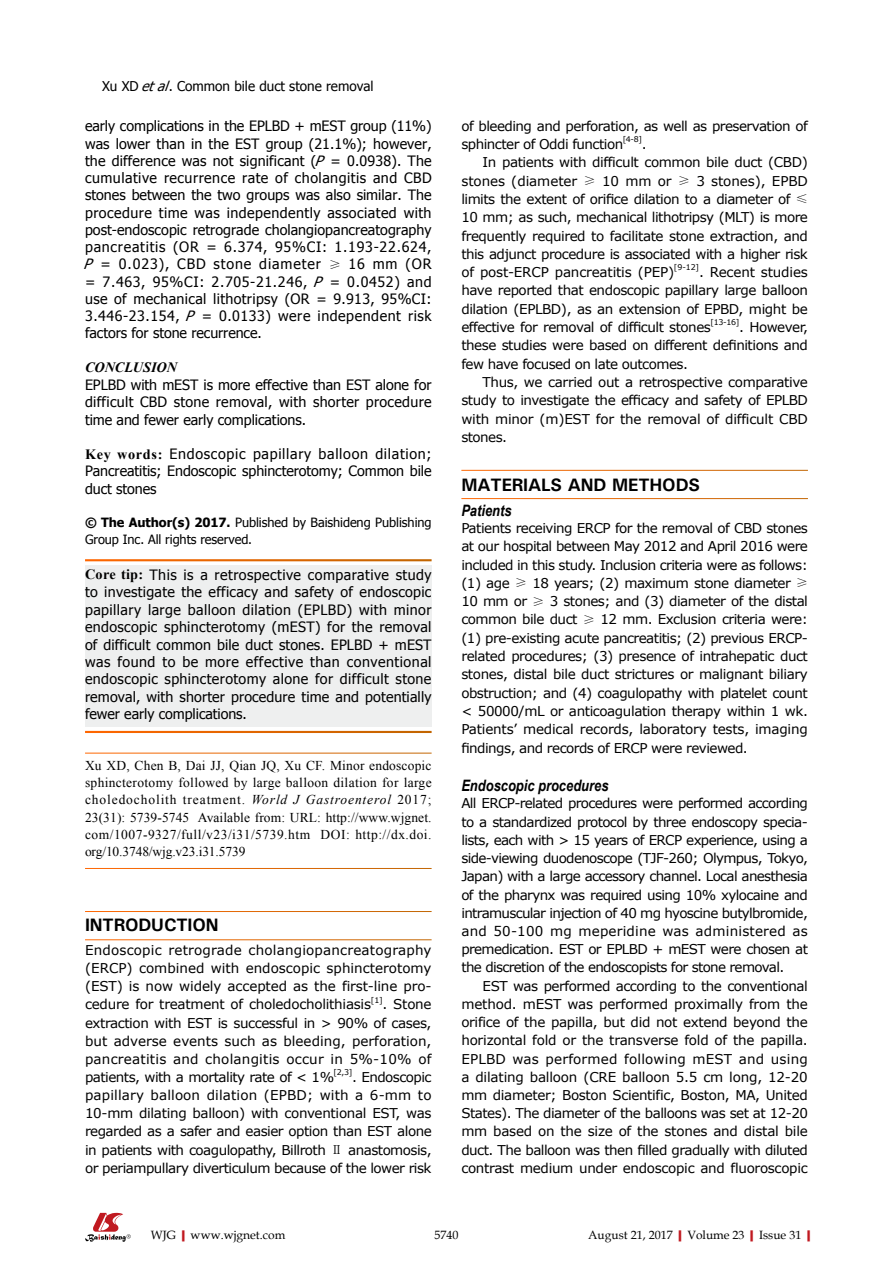
<style>
.page{position:relative;width:893px;height:1263px;background:#fff}
.page>*{position:absolute;margin:0;border:0;box-sizing:border-box;transform-origin:0 0}
.t1{font:700 18px "Univers";letter-spacing:-.01em;color:#000}
.t2{font:italic 700 15.75px "Arial Narrow";color:#000}
.t3{font:14.25px/17.2px "Tahoma";letter-spacing:-.005em;color:#000;text-align:justify}
.t4{font:13.5px/18.3px "Verdana";letter-spacing:-.035em;color:#000;text-align:justify}
.t5{font:13.5px/17.2px "Times New Roman";letter-spacing:.035em;color:#000;text-align:justify}
.t6{font:13.5px "Verdana";letter-spacing:-.015em;color:#000}
.t7{font:13.5px/18.1px "Verdana";color:#000}
.t8{font:13.5px "Verdana";letter-spacing:.015em;color:#000}
.t9{font:13.5px "Verdana";letter-spacing:-.005em;color:#000}
.t10{font:13.5px "Tahoma";color:#000}
.t11{font:12.75px/17.2px "Tahoma";letter-spacing:-.005em;color:#000}
.t12{font:12px "Book Antiqua";color:#000}
.t13{font:7.8px "Verdana";color:#000}
.s1{font-style:italic}
.s2{font-family:"Sim Sun";font-size:12px}
.s3{font-family:"Times New Roman";font-weight:700;font-style:italic}
.s4{font-family:"Times New Roman";font-weight:700}
.s5{font-weight:700}
.s6{font-family:"Koz Min Pro";font-size:12px}
.s7{font-weight:700;color:#c01920}
</style>
<div class="page">
<div style="left:85px;top:566px;width:347px;height:161px;background:#eeefef"></div>
<svg style="left:85px;top:1213px;width:46px;height:29px"></svg>
<p class="t10" style="left:102px;top:77px;width:273px">Xu XD <span class="s1">etal</span>. Common bile duct stone removal</p>
<p class="t3" style="left:83px;top:117px;width:350px">early complications in the EPLBD + mEST group (11%) was lower than in the EST group (21.1%); however, the difference was not significant (<span class="s1">P</span> = 0.0938). The cumulative recurrence rate of cholangitis and CBD stones between the two groups was also similar. The procedure time was independently associated with post-endoscopic retrograde cholangiopancreatography pancreatitis (OR = 6.374, 95%CI: 1.193-22.624, <span class="s1">P</span> = 0.023), CBD stone diameter <span class="s2">≥</span> 16 mm (OR = 7.463, 95%CI: 2.705-21.246, <span class="s1">P</span> = 0.0452) and use of mechanical lithotripsy (OR = 9.913, 95%CI:<br>3.446-23.154, <span class="s1">P</span> = 0.0133) were independent risk factors for stone recurrence.</p>
<p class="t3" style="left:85px;top:358px;width:348px;text-align:left"><span class="s3">CONCLUSION<br></span>EPLBD with mEST is more effective than EST alone for difficult CBD stone removal, with shorter procedure time and fewer early complications.</p>
<p class="t3" style="left:85px;top:445px;width:348px"><span class="s4">Key words:</span> Endoscopic papillary balloon dilation; Pancreatitis; Endoscopic sphincterotomy; Common bile duct stones</p>
<p class="t11" style="left:85px;top:513px;width:348px"><span class="s5">© The Author(s) 2017.</span> Published by Baishideng Publishing<br>Group Inc. All rights reserved.</p>
<p class="t3" style="left:85px;top:565px;width:348px"><span class="s4">Core tip:</span> This is a retrospective comparative study to investigate the efficacy and safety of endoscopic papillary large balloon dilation (EPLBD) with minor endoscopic sphincterotomy (mEST) for the removal of difficult common bile duct stones. EPLBD + mEST was found to be more effective than conventional endoscopic sphincterotomy alone for difficult stone removal, with shorter procedure time and potentially fewer early complications.</p>
<p class="t5" style="left:85px;top:757px;width:348px">Xu XD, Chen B, Dai JJ, Qian JQ, Xu CF. Minor endoscopic sphincterotomy followed by large balloon dilation for large choledocholith treatment. <span class="s1">World J Gastroenterol</span> 2017; 23(31): 5739-5745 Available from: URL: http://www.wjgnet. com/1007-9327/full/v23/i31/5739.htm DOI: http://dx.doi. org/10.3748/wjg.v23.i31.5739</p>
<p class="t1" style="left:85px;top:914px;width:135px">INTRODUCTION</p>
<p class="t7" style="left:85px;top:941px;width:348px">Endoscopic retrograde cholangiopancreatography (ERCP) combined with endoscopic sphincterotomy (EST) is now widely accepted as the first-line pro&shy;cedure for treatment of choledocholithiasis</p>
<p class="t13" style="left:371px;top:994px;width:13px">[1]</p>
<p class="t4" style="left:85px;top:995px;width:348px;text-indent:298px">. Stone extraction with EST is successful in &gt; 90% of cases, but adverse events such as bleeding, perforation, pancreatitis and cholangitis occur in 5%-10% of patients, with a mortality rate of &lt; 1%</p>
<p class="t13" style="left:334px;top:1067px;width:20px">[2,3]</p>
<p class="t4" style="left:85px;top:1068px;width:348px;text-indent:267px">. Endoscopic papillary balloon dilation (EPBD; with a 6-mm to 10-mm dilating balloon) with conventional EST, was regarded as a safer and easier option than EST alone in patients with coagulopathy, Billroth <span class="s6">Ⅱ</span> anastomosis, or periampullary diverticulum because of the lower risk</p>
<p class="t4" style="left:461px;top:117px;width:348px">of bleeding and perforation, as well as preservation of sphincter of Oddi function</p>
<p class="t13" style="left:623px;top:134px;width:21px">[4-8]</p>
<p class="t4" style="left:642px;top:135px;width:6px">.</p>
<p class="t4" style="left:483px;top:153px;width:327px">In patients with difficult common bile duct (CBD)</p>
<p class="t9" style="left:461px;top:171px;width:348px">stones (diameter <span class="s2">≥</span> 10 mm or <span class="s2">≥</span> 3 stones), EPBD</p>
<p class="t4" style="left:461px;top:190px;width:348px">limits the extent of orifice dilation to a diameter of <span class="s2">≤</span></p>
<p class="t4" style="left:461px;top:208px;width:348px">10 mm; as such, mechanical lithotripsy (MLT) is more</p>
<p class="t4" style="left:461px;top:226px;width:348px">frequently required to facilitate stone extraction, and</p>
<p class="t4" style="left:461px;top:245px;width:348px">this adjunct procedure is associated with a higher risk</p>
<p class="t6" style="left:461px;top:263px;width:214px">of post-ERCP pancreatitis (PEP)</p>
<p class="t13" style="left:674px;top:262px;width:27px">[9-12]</p>
<p class="t4" style="left:461px;top:263px;width:348px;text-indent:238px">. Recent studies have reported that endoscopic papillary large balloon dilation (EPLBD), as an extension of EPBD, might be effective for removal of difficult stones</p>
<p class="t13" style="left:710px;top:317px;width:30px">[13-16]</p>
<p class="t4" style="left:739px;top:318px;width:70px">. However,</p>
<p class="t4" style="left:461px;top:336px;width:348px">these studies were based on different definitions and</p>
<p class="t4" style="left:461px;top:354px;width:228px">few have focused on late outcomes.</p>
<p class="t4" style="left:483px;top:373px;width:327px">Thus, we carried out a retrospective comparative</p>
<p class="t4" style="left:461px;top:391px;width:348px">study to investigate the efficacy and safety of EPLBD</p>
<p class="t6" style="left:461px;top:409px;width:348px">with minor (m)EST for the removal of difficult CBD</p>
<p class="t4" style="left:461px;top:428px;width:47px">stones.</p>
<p class="t1" style="left:461px;top:473px;width:240px">MATERIALS AND METHODS</p>
<p class="t2" style="left:461px;top:499px;width:52px">Patients</p>
<p class="t4" style="left:461px;top:519px;width:348px">Patients receiving ERCP for the removal of CBD stones at our hospital between May 2012 and April 2016 were included in this study. Inclusion criteria were as follows: (1) age <span class="s2">≥</span> 18 years; (2) maximum stone diameter <span class="s2">≥ </span>10 mm or <span class="s2">≥</span> 3 stones; and (3) diameter of the distal common bile duct <span class="s2">≥</span> 12 mm. Exclusion criteria were: (1) pre-existing acute pancreatitis; (2) previous ERCP&shy;related procedures; (3) presence of intrahepatic duct stones, distal bile duct strictures or malignant biliary obstruction; and (4) coagulopathy with platelet count &lt; 50000/mL or anticoagulation therapy within 1 wk.<br>Patients’ medical records, laboratory tests, imaging findings, and records of ERCP were reviewed.</p>
<p class="t2" style="left:461px;top:774px;width:149px">Endoscopic procedures</p>
<p class="t4" style="left:461px;top:794px;width:348px">All ERCP-related procedures were performed according</p>
<p class="t4" style="left:461px;top:812px;width:346px">to a standardized protocol by three endoscopy specia-</p>
<p class="t4" style="left:461px;top:831px;width:348px">lists, each with &gt; 15 years of ERCP experience, using a</p>
<p class="t4" style="left:461px;top:849px;width:348px">side-viewing duodenoscope (TJF-260; Olympus, Tokyo,</p>
<p class="t4" style="left:461px;top:867px;width:348px">Japan) with a large accessory channel. Local anesthesia</p>
<p class="t4" style="left:461px;top:885px;width:348px">of the pharynx was required using 10% xylocaine and</p>
<p class="t4" style="left:461px;top:903px;width:348px">intramuscular injection of 40 mg hy-oscine butylbromide,</p>
<p class="t8" style="left:461px;top:922px;width:348px">and 50-100 mg meperidine was administered as</p>
<p class="t4" style="left:461px;top:940px;width:348px">premedication. EST or EPLBD + mEST were chosen at</p>
<p class="t4" style="left:461px;top:958px;width:324px">the discretion of the endoscopists for stone removal.</p>
<p class="t4" style="left:483px;top:976px;width:327px">EST was performed according to the conventional</p>
<p class="t6" style="left:461px;top:995px;width:348px">method. mEST was performed proximally from the</p>
<p class="t4" style="left:461px;top:1013px;width:348px">orifice of the papilla, but did not extend beyond the</p>
<p class="t6" style="left:461px;top:1031px;width:348px">horizontal fold or the transverse fold of the papilla.</p>
<p class="t8" style="left:461px;top:1049px;width:348px">EPLBD was performed following mEST and using</p>
<p class="t6" style="left:461px;top:1067px;width:348px">a dilating balloon (CRE balloon 5.5 cm long, 12-20</p>
<p class="t4" style="left:461px;top:1086px;width:348px">mm diameter; Boston Scientific, Boston, MA, United</p>
<p class="t4" style="left:461px;top:1104px;width:348px">States). The diameter of the balloons was set at 12-20</p>
<p class="t6" style="left:461px;top:1122px;width:348px">mm based on the size of the stones and distal bile</p>
<p class="t4" style="left:461px;top:1140px;width:348px">duct. The balloon was then filled gradually with diluted</p>
<p class="t4" style="left:461px;top:1159px;width:348px">contrast medium under endoscopic and fluoroscopic</p>
<p class="t12" style="left:151px;top:1226px;width:136px">WJG<span class="s7">|</span>www.wjgnet.com</p>
<p class="t12" style="left:434px;top:1226px;width:25px">5740</p>
<p class="t12" style="left:588px;top:1226px;width:229px">August 21, 2017<span class="s7">|</span>Volume 23<span class="s7">|</span>Issue 31<span class="s7">|</span></p>
</div>
